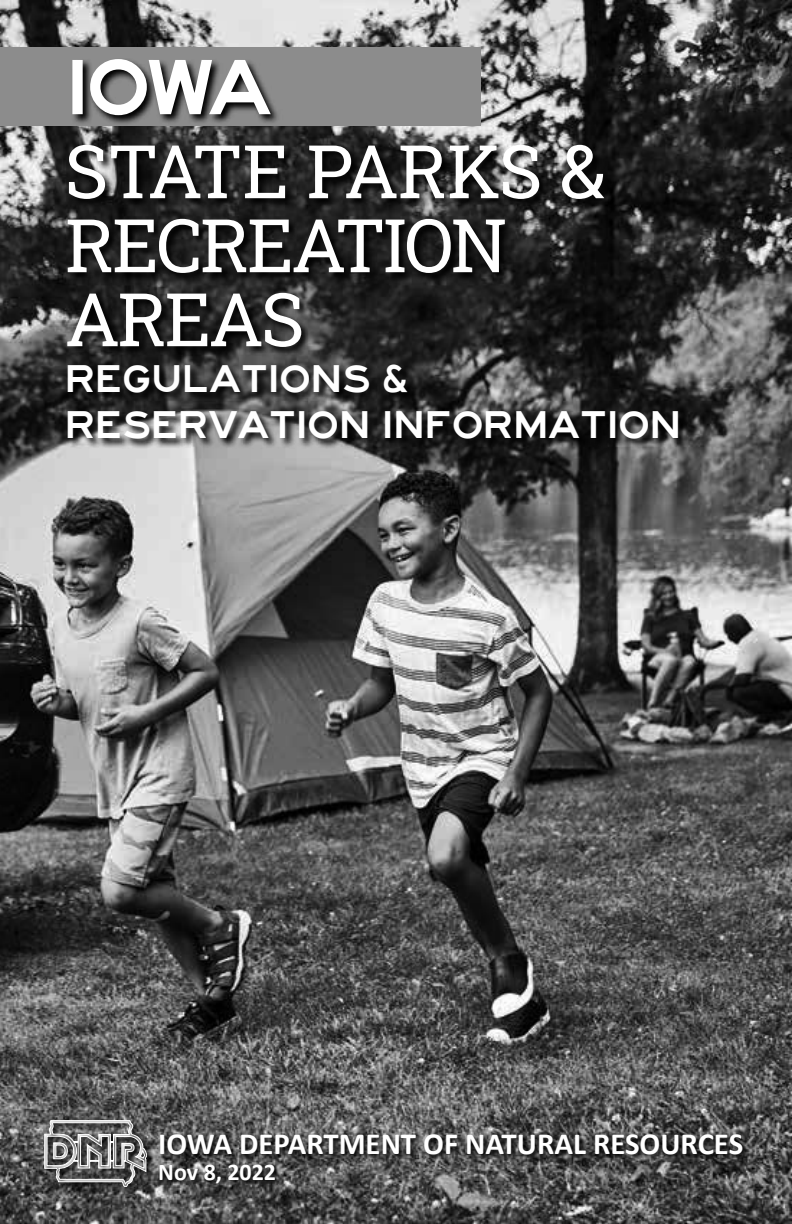
<style>
.page{position:relative;width:792px;height:1224px;background:#fff}
.page>*{position:absolute;margin:0;border:0;box-sizing:border-box;transform-origin:0 0}
.t1{font:81px "Highway Gothic Expanded";color:#fff}
.t2{font:74px/74px "Roboto Slab";letter-spacing:-.04em;color:#fff}
.t3{font:40px/46px "Highway Gothic Expanded";letter-spacing:-.03em;color:#fff}
.t4{font:700 30.8px "Calibri";color:#fff}
.t5{font:700 24px "Calibri";color:#fff}
</style>
<div class="page">
<img style="left:0;top:0;width:792px;height:1224px">
<div style="left:0;top:47px;width:481px;height:79px;background:#8c8c8c"></div>
<svg style="left:66px;top:58px;width:623px;height:392px;background:#353535"></svg>
<svg style="left:159px;top:1133px;width:591px;height:57px;background:#484848"></svg>
<svg style="left:43px;top:1119px;width:111px;height:75px;background:#565656"></svg>
<svg style="left:45px;top:1121px;width:102px;height:66px;background:#787878"></svg>
<h1 class="t1" style="left:65px;top:44px;width:210px">IOWA</h1>
<h1 class="t2" style="left:65px;top:132px;width:543px">STATE PARKS &amp;<br>RECREATION<br>AREAS</h1>
<h1 class="t3" style="left:65px;top:357px;width:618px">REGULATIONS &amp;<br>RESERVATION INFORMATION</h1>
<p class="t4" style="left:158px;top:1122px;width:587px">IOWA DEPARTMENT OF NATURAL RESOURCES</p>
<p class="t5" style="left:158px;top:1155px;width:119px">Nov 8, 2022</p>
</div>
